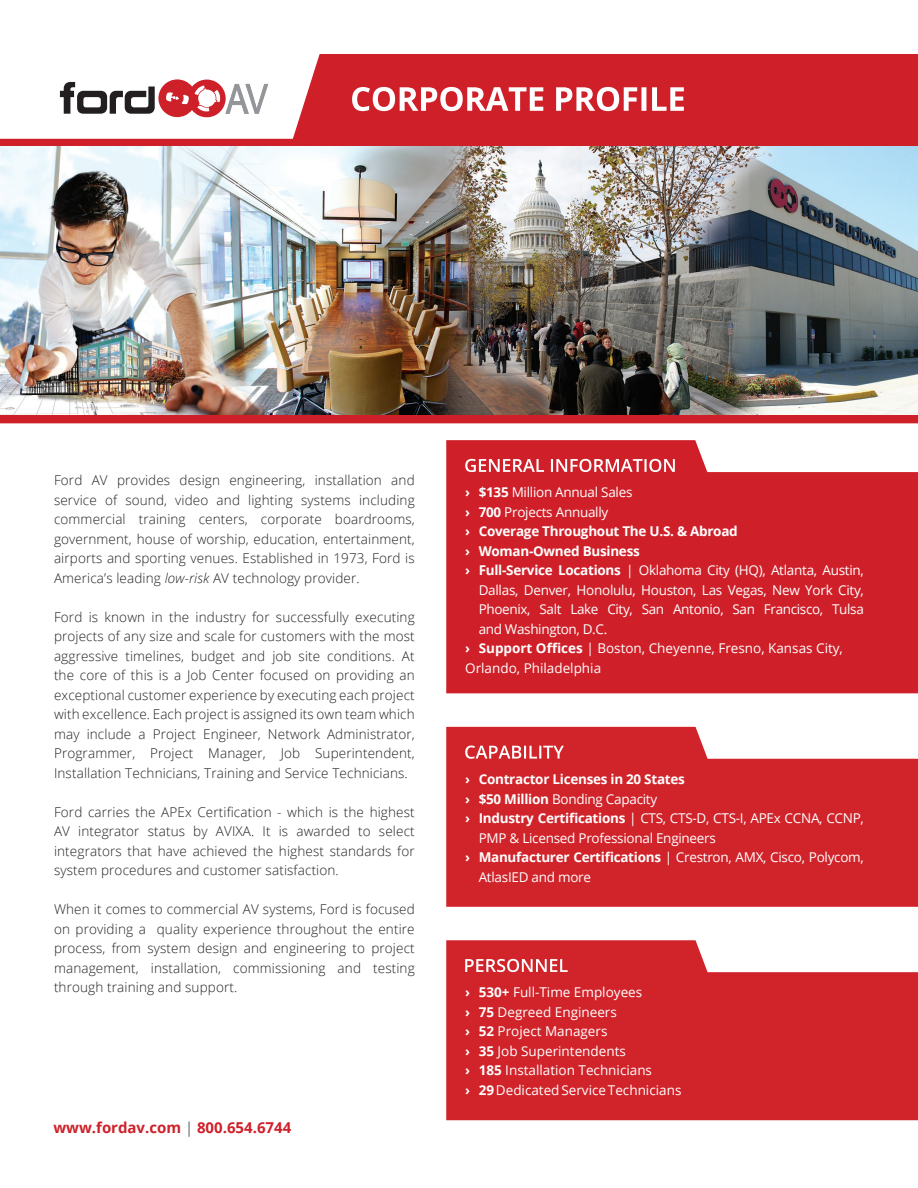
<style>
.page{position:relative;width:918px;height:1188px;background:#fff}
.page>*{position:absolute;margin:0;border:0;box-sizing:border-box;transform-origin:0 0}
.t1{font:700 15px "Open Sans";color:#cf2029}
.t2{font:300 13.5px/19.5px "Open Sans";letter-spacing:.01em;color:#231f20;text-align:justify}
.t3{font:13.5px/19.5px "Open Sans";letter-spacing:-.02em;color:#fff}
.t4{font:13.5px/19.5px "Open Sans";color:#fff}
.t5{font:700 13.5px "Open Sans";letter-spacing:-.02em;color:#fff}
.s1{font-style:italic}
.s2{font-weight:300;color:#231f20}
.s3{font-weight:700}
</style>
<div class="page">
<svg style="left:0;top:54px;width:918px;height:369px;fill:#cf2029"></svg>
<img style="left:0;top:147px;width:918px;height:268px">
<svg style="left:60px;top:79px;width:208px;height:38px"></svg>
<svg style="left:352px;top:87px;width:332px;height:24px"></svg>
<div style="left:446px;top:440px;width:472px;height:253px;background:#cf2029"></div>
<svg style="left:446px;top:727px;width:472px;height:180px;fill:#d1232a"></svg>
<svg style="left:446px;top:940px;width:472px;height:180px;fill:#d1232a"></svg>
<svg style="left:465px;top:746px;width:99px;height:13px"></svg>
<svg style="left:465px;top:459px;width:210px;height:13px"></svg>
<svg style="left:465px;top:959px;width:103px;height:13px"></svg>
<p class="t2" style="left:54px;top:470px;width:362px">Ford AV provides design engineering, installation and service of sound, video and lighting systems including commercial training centers, corporate boardrooms, government, house of worship, education, entertainment, airports and sporting venues. Established in 1973, Ford is America’s leading <span class="s1">low-risk</span> AV technology provider.</p>
<p class="t2" style="left:54px;top:607px;width:362px">Ford is known in the industry for successfully executing projects of any size and scale for customers with the most aggressive timelines, budget and job site conditions. At the core of this is a Job Center focused on providing an exceptional customer experience by executing each project with excellence. Each project is assigned its own team which may include a Project Engineer, Network Administrator, Programmer, Project Manager, Job Superintendent, Installation Technicians, Training and Service Technicians.</p>
<p class="t2" style="left:54px;top:802px;width:362px">Ford carries the APEx Certification - which is the highest AV integrator status by AVIXA. It is awarded to select integrators that have achieved the highest standards for system procedures and customer satisfaction.</p>
<p class="t2" style="left:54px;top:899px;width:362px">When it comes to commercial AV systems, Ford is focused on providing a quality experience throughout the entire process, from system design and engineering to project management, installation, commissioning and testing through training and support.</p>
<p class="t1" style="left:53px;top:1117px;width:239px">www.fordav.com <span class="s2">|</span> 800.654.6744</p>
<p class="t3" style="left:465px;top:482px;width:169px"><span class="s3">› $135</span> Million Annual Sales</p>
<p class="t3" style="left:465px;top:502px;width:145px"><span class="s3">› 700</span> Projects Annually</p>
<p class="t5" style="left:465px;top:522px;width:274px">› Coverage Throughout The U.S. &amp; Abroad</p>
<p class="t5" style="left:465px;top:541px;width:176px">› Woman-Owned Business</p>
<p class="t3" style="left:479px;top:560px;width:387px;text-align:justify;text-indent:-14px"><span class="s3">› Full-Service Locations</span> | Oklahoma City (HQ), Atlanta, Austin, Dallas, Denver, Honolulu, Houston, Las Vegas, New York City, Phoenix, Salt Lake City, San Antonio, San Francisco, Tulsa and Washington, D.C.</p>
<p class="t4" style="left:465px;top:638px;width:379px"><span class="s3">› Support Offices</span> | Boston, Cheyenne, Fresno, Kansas City,<br>Orlando, Philadelphia</p>
<p class="t5" style="left:465px;top:770px;width:221px">› Contractor Licenses in 20 States</p>
<p class="t3" style="left:465px;top:789px;width:194px"><span class="s3">› $50 Million</span> Bonding Capacity</p>
<p class="t3" style="left:479px;top:808px;width:387px;text-indent:-14px"><span class="s3">› Industry Certifications</span> | CTS, CTS-D, CTS-I, APEx CCNA, CCNP,<br>PMP &amp; Licensed Professional Engineers</p>
<p class="t3" style="left:479px;top:847px;width:387px;text-indent:-14px"><span class="s3">› Manufacturer Certifications</span> | Crestron, AMX, Cisco, Polycom,<br>AtlasIED and more</p>
<p class="t4" style="left:465px;top:982px;width:179px"><span class="s3">› 530+</span> Full-Time Employees</p>
<p class="t4" style="left:465px;top:1002px;width:153px"><span class="s3">› 75</span> Degreed Engineers</p>
<p class="t4" style="left:465px;top:1021px;width:144px"><span class="s3">› 52</span> Project Managers</p>
<p class="t4" style="left:465px;top:1041px;width:162px"><span class="s3">› 35</span> Job Superintendents</p>
<p class="t4" style="left:465px;top:1060px;width:188px"><span class="s3">› 185</span> Installation Technicians</p>
<p class="t4" style="left:465px;top:1080px;width:218px"><span class="s3">› 29</span> Dedicated Service Technicians</p>
</div>
